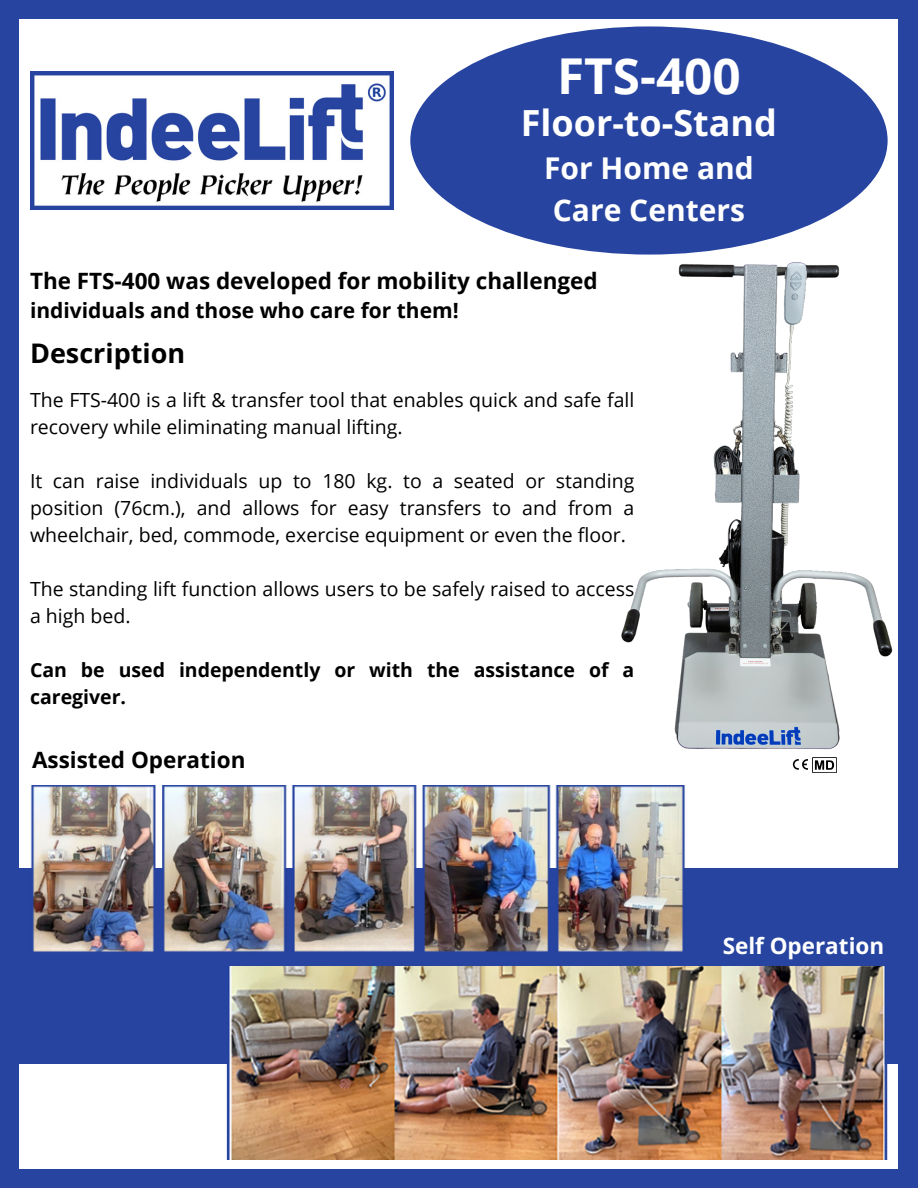
<style>
.page{position:relative;width:918px;height:1188px;background:#2744a0}
.page>*{position:absolute;margin:0;border:0;box-sizing:border-box;transform-origin:0 0}
.t1{font:700 49.5px "Open Sans";color:#fff}
.t2{font:700 36px "Open Sans";color:#fff}
.t3{font:700 30px/41.7px "Open Sans";color:#fff}
.t4{font:700 27px "Open Sans";color:#000}
.t5{font:700 22.5px "Open Sans";color:#000}
.t6{font:700 22.5px "Open Sans";color:#fff}
.t7{font:700 21px "Open Sans";color:#000}
.t8{font:19.5px/27px "Open Sans";color:#000}
.t9{font:700 19.5px/27px "Open Sans";color:#000}
</style>
<div class="page">
<div style="left:19px;top:19px;width:879px;height:1150px;background:#fff"></div>
<img style="left:30px;top:71px;width:363px;height:139px">
<div style="left:0;top:869px;width:918px;height:195px;background:#2744a0"></div>
<div style="left:410px;top:26px;width:478px;height:229px;background:#2744a0;border-radius:50%"></div>
<img style="left:619px;top:244px;width:274px;height:521px">
<img style="left:30px;top:786px;width:656px;height:166px">
<img style="left:227px;top:966px;width:660px;height:194px">
<svg style="left:793px;top:757px;width:44px;height:16px"></svg>
<p class="t1" style="left:557px;top:41px;width:185px">FTS-400</p>
<p class="t2" style="left:521px;top:98px;width:258px">Floor-to-Stand</p>
<h5 class="t3" style="left:544px;top:147px;width:211px">For Home and<br>Care Centers</h5>
<p class="t5" style="left:30px;top:265px;width:569px">The FTS-400 was developed for mobility challenged</p>
<p class="t7" style="left:30px;top:296px;width:430px">individuals and those who care for them!</p>
<p class="t4" style="left:30px;top:334px;width:157px">Description</p>
<h4 class="t8" style="left:30px;top:386px;width:606px">The FTS-400 is a lift &amp; transfer tool that enables quick and safe fall recovery while eliminating manual lifting.</h4>
<h3 class="t8" style="left:30px;top:467px;width:606px;text-align:justify">It can raise individuals up to 180 kg. to a seated or standing position (76cm.), and allows for easy transfers to and from a wheelchair, bed, commode, exercise equipment or even the floor.</h3>
<p class="t8" style="left:30px;top:575px;width:606px">The standing lift function allows users to be safely raised to access a high bed.</p>
<p class="t9" style="left:30px;top:656px;width:606px">Can be used independently or with the assistance of a caregiver.</p>
<p class="t5" style="left:32px;top:744px;width:215px">Assisted Operation</p>
<p class="t6" style="left:723px;top:930px;width:163px">Self Operation</p>
</div>
